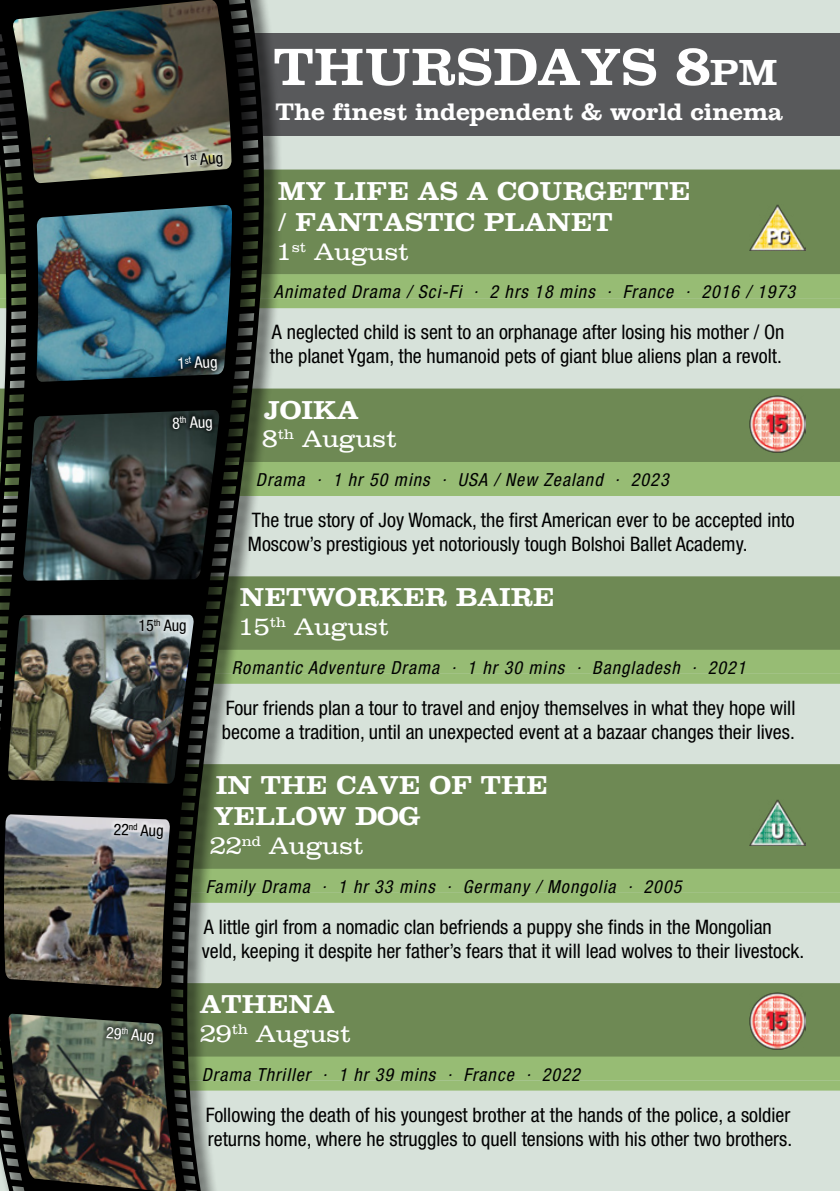
<style>
.page{position:relative;width:840px;height:1191px;background:#fff}
.page>*{position:absolute;margin:0;border:0;box-sizing:border-box;transform-origin:0 0}
.t1{font:700 52px "Clarendon";color:#fff}
.t2{font:700 26px/31.2px "Clarendon";color:#fff}
.t3{font:24px "Clarendon";color:#fff}
.t4{font:700 24px "Clarendon";color:#fff}
.t5{font:condensed 20px/24px "Helvetica Neue LT Std";color:#000}
.t6{font:italic condensed 18px "Helvetica Neue LT Std";letter-spacing:.06em;color:#000}
.t7{font:condensed 16px "Helvetica Neue LT Std";color:#000}
.t8{font:condensed 16px "Helvetica Neue LT Std";color:#fff}
.s1{font-size:36.4px}
</style>
<div class="page">
<div style="left:0;top:0;width:839px;height:1191px;background:#d7e2da"></div>
<div style="left:0;top:169px;width:839px;height:64px;background:#6e8954"></div>
<div style="left:0;top:231px;width:839px;height:44px;background:#6e8954"></div>
<div style="left:0;top:274px;width:839px;height:24px;background:#97bc74"></div>
<div style="left:0;top:298px;width:839px;height:10px;background:#97bc74"></div>
<div style="left:0;top:764px;width:839px;height:64px;background:#6e8954"></div>
<div style="left:0;top:825px;width:839px;height:44px;background:#6e8954"></div>
<div style="left:0;top:868px;width:839px;height:24px;background:#97bc74"></div>
<div style="left:0;top:892px;width:839px;height:10px;background:#97bc74"></div>
<div style="left:0;top:576px;width:839px;height:64px;background:#6e8954"></div>
<div style="left:0;top:606px;width:839px;height:44px;background:#6e8954"></div>
<div style="left:0;top:650px;width:839px;height:24px;background:#97bc74"></div>
<div style="left:0;top:674px;width:839px;height:10px;background:#97bc74"></div>
<div style="left:0;top:388px;width:839px;height:64px;background:#6e8954"></div>
<div style="left:0;top:418px;width:839px;height:44px;background:#6e8954"></div>
<div style="left:0;top:462px;width:839px;height:24px;background:#97bc74"></div>
<div style="left:0;top:486px;width:839px;height:10px;background:#97bc74"></div>
<div style="left:0;top:983px;width:839px;height:64px;background:#6e8954"></div>
<div style="left:0;top:1013px;width:839px;height:44px;background:#6e8954"></div>
<div style="left:0;top:1056px;width:839px;height:24px;background:#97bc74"></div>
<div style="left:0;top:1080px;width:839px;height:10px;background:#97bc74"></div>
<img style="left:749px;top:396px;width:56px;height:57px">
<img style="left:749px;top:992px;width:56px;height:57px">
<div style="left:0;top:33px;width:839px;height:102px;background:#58595b"></div>
<img style="left:749px;top:205px;width:56px;height:46px">
<img style="left:749px;top:800px;width:56px;height:45px">
<svg style="left:0;top:0;width:306px;height:1191px"></svg>
<img style="left:12px;top:0;width:219px;height:183px">
<img style="left:36px;top:205px;width:196px;height:177px">
<img style="left:23px;top:410px;width:196px;height:170px">
<img style="left:8px;top:615px;width:186px;height:169px">
<img style="left:3px;top:814px;width:167px;height:174px">
<img style="left:8px;top:1013px;width:168px;height:178px">
<svg style="left:174px;top:350px;width:47px;height:26px"></svg>
<svg style="left:179px;top:147px;width:48px;height:26px"></svg>
<svg style="left:168px;top:411px;width:48px;height:25px"></svg>
<svg style="left:135px;top:614px;width:55px;height:23px"></svg>
<svg style="left:110px;top:819px;width:57px;height:24px"></svg>
<svg style="left:101px;top:1021px;width:57px;height:27px;background:#556252"></svg>
<p class="t7" style="left:182px;top:151px;width:41px;rotate:-4deg">1<sup>st</sup> Aug</p>
<p class="t8" style="left:177px;top:354px;width:41px;rotate:-3deg">1<sup>st</sup> Aug</p>
<p class="t8" style="left:172px;top:414px;width:42px;rotate:-2deg">8<sup>th</sup> Aug</p>
<h1 class="t1" style="left:273px;top:36px;width:505px">THURSDAYS 8<span class="s1">pm</span></h1>
<p class="t4" style="left:275px;top:97px;width:508px">The finest independent &amp; world cinema</p>
<h2 class="t2" style="left:278px;top:175px;width:414px">MY LIFE AS A COURGETTE / FANTASTIC PLANET</h2>
<p class="t3" style="left:276px;top:237px;width:134px">1<sup>st</sup> August</p>
<p class="t6" style="left:274px;top:281px;width:522px">Animated Drama / Sci-Fi · 2 hrs 18 mins · France · 2016 / 1973</p>
<p class="t5" style="left:270px;top:320px;width:516px">A neglected child is sent to an orphanage after losing his mother / On the planet Ygam, the humanoid pets of giant blue aliens plan a revolt.</p>
<h2 class="t2" style="left:264px;top:394px;width:96px">JOIKA</h2>
<p class="t3" style="left:262px;top:425px;width:136px">8<sup>th</sup> August</p>
<p class="t6" style="left:256px;top:469px;width:414px">Drama · 1 hr 50 mins · USA / New Zealand · 2023</p>
<p class="t5" style="left:248px;top:508px;width:548px">The true story of Joy Womack, the first American ever to be accepted into<br>Moscow’s prestigious yet notoriously tough Bolshoi Ballet Academy.</p>
<p class="t7" style="left:138px;top:616px;width:50px">15<sup>th</sup> Aug</p>
<p class="t7" style="left:114px;top:819px;width:52px;rotate:2deg">22<sup>nd</sup> Aug</p>
<h2 class="t2" style="left:240px;top:582px;width:316px">NETWORKER BAIRE</h2>
<p class="t3" style="left:238px;top:613px;width:152px">15<sup>th</sup> August</p>
<p class="t6" style="left:232px;top:657px;width:515px">Romantic Adventure Drama · 1 hr 30 mins · Bangladesh · 2021</p>
<p class="t5" style="left:222px;top:695px;width:574px">Four friends plan a tour to travel and enjoy themselves in what they hope will become a tradition, until an unexpected event at a bazaar changes their lives.</p>
<h2 class="t2" style="left:214px;top:769px;width:335px">IN THE CAVE OF THE<br>YELLOW DOG</h2>
<p class="t3" style="left:210px;top:832px;width:155px">22<sup>nd</sup> August</p>
<p class="t6" style="left:206px;top:876px;width:477px">Family Drama · 1 hr 33 mins · Germany / Mongolia · 2005</p>
<p class="t5" style="left:202px;top:914px;width:603px">A little girl from a nomadic clan befriends a puppy she finds in the Mongolian veld, keeping it despite her father’s fears that it will lead wolves to their livestock.</p>
<h2 class="t2" style="left:200px;top:988px;width:136px">ATHENA</h2>
<p class="t3" style="left:200px;top:1019px;width:152px">29<sup>th</sup> August</p>
<p class="t6" style="left:202px;top:1063px;width:379px">Drama Thriller · 1 hr 39 mins · France · 2022</p>
<p class="t5" style="left:206px;top:1102px;width:587px">Following the death of his youngest brother at the hands of the police, a soldier returns home, where he struggles to quell tensions with his other two brothers.</p>
</div>
